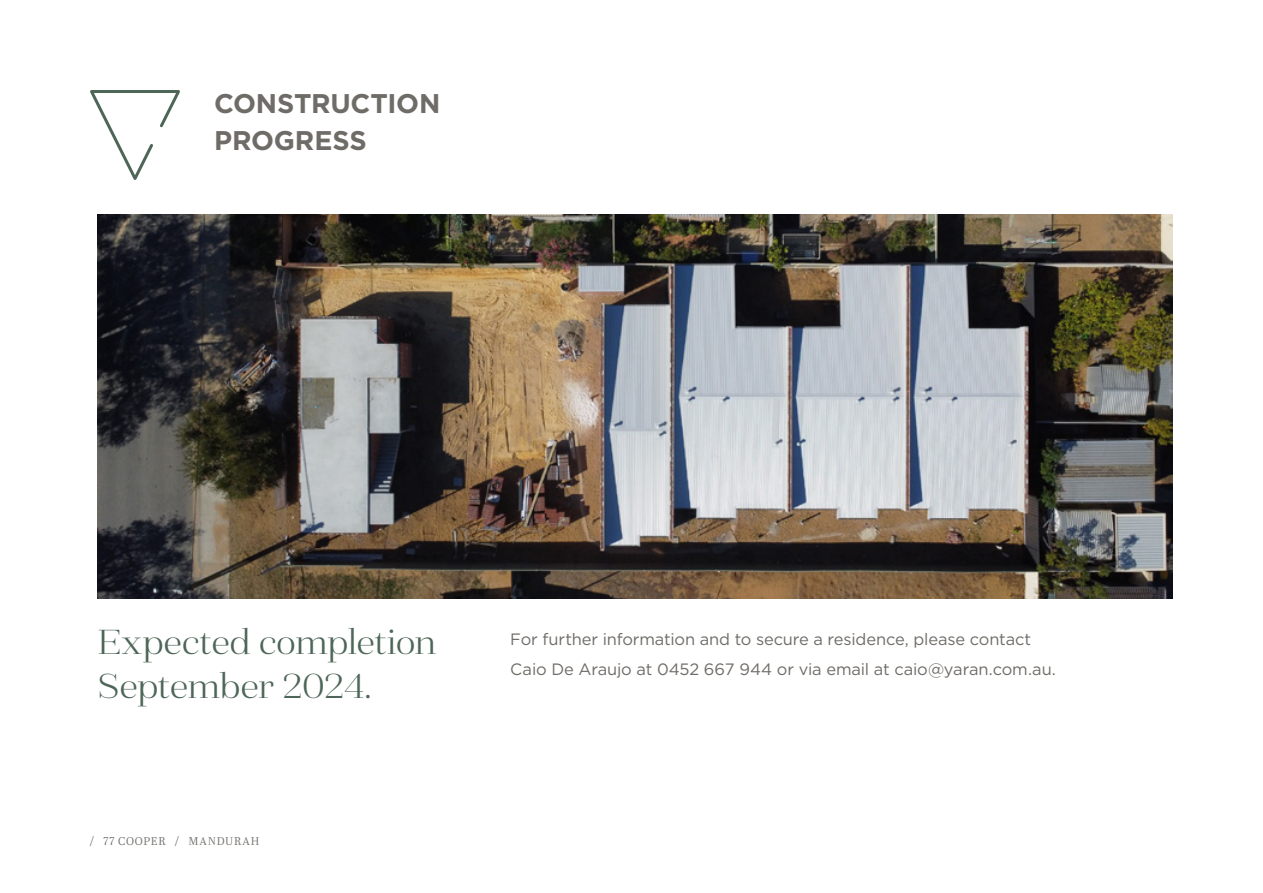
<style>
.page{position:relative;width:1263px;height:893px;background:#fff}
.page>*{position:absolute;margin:0;border:0;box-sizing:border-box;transform-origin:0 0}
.t1{font:300 34.5px/43.7px "Fiorina Title";letter-spacing:-.04em;color:#4d6658}
.t2{font:700 27px/37.5px "Gotham";letter-spacing:-.01em;color:#6f6c68}
.t3{font:16.5px/30px "Gotham";letter-spacing:-.01em;color:#6f6c68}
.t4{font:11.25px "Abril Text Lt";letter-spacing:.075em;color:#6f6c68}
.s1{color:#4d6658}
</style>
<div class="page">
<img style="left:98px;top:215px;width:1075px;height:384px">
<svg style="left:90px;top:90px;width:90px;height:90px"></svg>
<h2 class="t2" style="left:214px;top:84px;width:228px">CONSTRUCTION<br>PROGRESS</h2>
<h1 class="t1" style="left:98px;top:620px;width:341px">Expected completion<br>September 2024.</h1>
<p class="t3" style="left:510px;top:624px;width:547px">For further information and to secure a residence, please contact<br>Caio De Araujo at 0452 667 944 or via email at caio@yaran.com.au.</p>
<p class="t4" style="left:90px;top:833px;width:171px"><span class="s1">/</span> 77 COOPER <span class="s1">/</span> MANDURAH</p>
</div>
